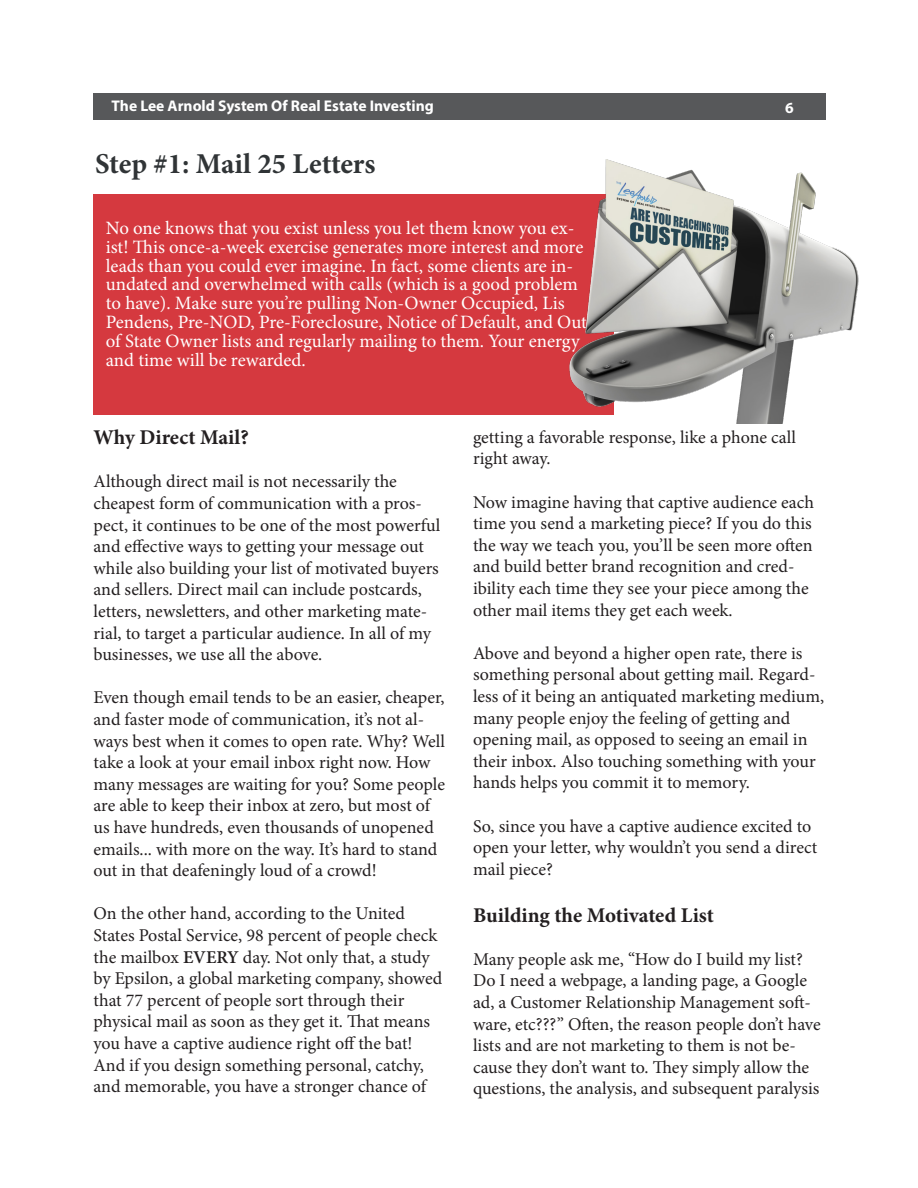
<style>
.page{position:relative;width:918px;height:1188px;background:#fff}
.page>*{position:absolute;margin:0;border:0;box-sizing:border-box;transform-origin:0 0}
.Heading_line_all_pag{font:700 28.8px "Minion Pro";letter-spacing:-.005em;color:#303436}
.t1{font:700 21px "Minion Pro";color:#231f20}
.Main_text_black{font:18.9px/18.9px "Minion Pro";letter-spacing:-.005em;color:#fff}
.t2{font:18px/21.6px "Minion Pro";letter-spacing:-.005em;color:#231f20}
.Small_heading_white{font:700 15.45px "Myriad Pro";color:#fff}
.s1{font-weight:600}
</style>
<div class="page">
<div style="left:94px;top:94px;width:732px;height:26px;background:#57585a"></div>
<div style="left:94px;top:194px;width:520px;height:221px;background:#d5393f"></div>
<img style="left:569px;top:159px;width:290px;height:264px">
<p class="Small_heading_white" style="left:112px;top:96px;width:324px">The Lee Arnold System Of Real Estate Investing</p>
<p class="Small_heading_white" style="left:785px;top:98px;width:10px">6</p>
<p class="Heading_line_all_pag" style="left:95px;top:144px;width:282px">Step #1: Mail 25 Letters</p>
<p class="Main_text_black" style="left:106px;top:219px;width:483px">No one knows that you exist unless you let them know you ex&shy;ist! This once-a-week exercise generates more interest and more leads than you could ever imagine. In fact, some clients are in&shy;undated and overwhelmed with calls (which is a good problem to have). Make sure you’re pulling Non-Owner Occupied, Lis Pendens, Pre-NOD, Pre-Foreclosure, Notice of Default, and Out of State Owner lists and regularly mailing to them. Your energy and time will be rewarded.</p>
<p class="t1" style="left:94px;top:423px;width:157px">Why Direct Mail?</p>
<p class="t2" style="left:94px;top:471px;width:348px">Although direct mail is not necessarily the cheapest form of communication with a pros&shy;pect, it continues to be one of the most powerful and effective ways to getting your message out while also building your list of motivated buyers and sellers. Direct mail can include postcards, letters, newsletters, and other marketing mate&shy;rial, to target a particular audience. In all of my businesses, we use all the above.</p>
<p class="t2" style="left:94px;top:687px;width:353px">Even though email tends to be an easier, cheaper, and faster mode of communication, it’s not al&shy;ways best when it comes to open rate. Why? Well take a look at your email inbox right now. How many messages are waiting for you? Some people are able to keep their inbox at zero, but most of us have hundreds, even thousands of unopened emails... with more on the way. It’s hard to stand out in that deafeningly loud of a crowd!</p>
<p class="t2" style="left:94px;top:903px;width:350px">On the other hand, according to the United States Postal Service, 98 percent of people check the mailbox <span class="s1">EVERY</span> day. Not only that, a study by Epsilon, a global marketing company, showed that 77 percent of people sort through their physical mail as soon as they get it. That means you have a captive audience right off the bat!<br>And if you design something personal, catchy, and memorable, you have a stronger chance of</p>
<p class="t2" style="left:473px;top:426px;width:325px">getting a favorable response, like a phone call right away.</p>
<p class="t2" style="left:473px;top:491px;width:342px">Now imagine having that captive audience each time you send a marketing piece? If you do this the way we teach you, you’ll be seen more often and build better brand recognition and cred&shy;ibility each time they see your piece among the other mail items they get each week.</p>
<p class="t2" style="left:473px;top:642px;width:353px">Above and beyond a higher open rate, there is something personal about getting mail. Regard&shy;less of it being an antiquated marketing medium, many people enjoy the feeling of getting and opening mail, as opposed to seeing an email in their inbox. Also touching something with your hands helps you commit it to memory.</p>
<p class="t2" style="left:473px;top:815px;width:346px">So, since you have a captive audience excited to open your letter, why wouldn’t you send a direct mail piece?</p>
<p class="t1" style="left:473px;top:900px;width:242px">Building the Motivated List</p>
<p class="t2" style="left:473px;top:948px;width:349px">Many people ask me, “How do I build my list?<br>Do I need a webpage, a landing page, a Google ad, a Customer Relationship Management soft&shy;ware, etc???” Often, the reason people don’t have lists and are not marketing to them is not be&shy;cause they don’t want to. They simply allow the questions, the analysis, and subsequent paralysis</p>
</div>
